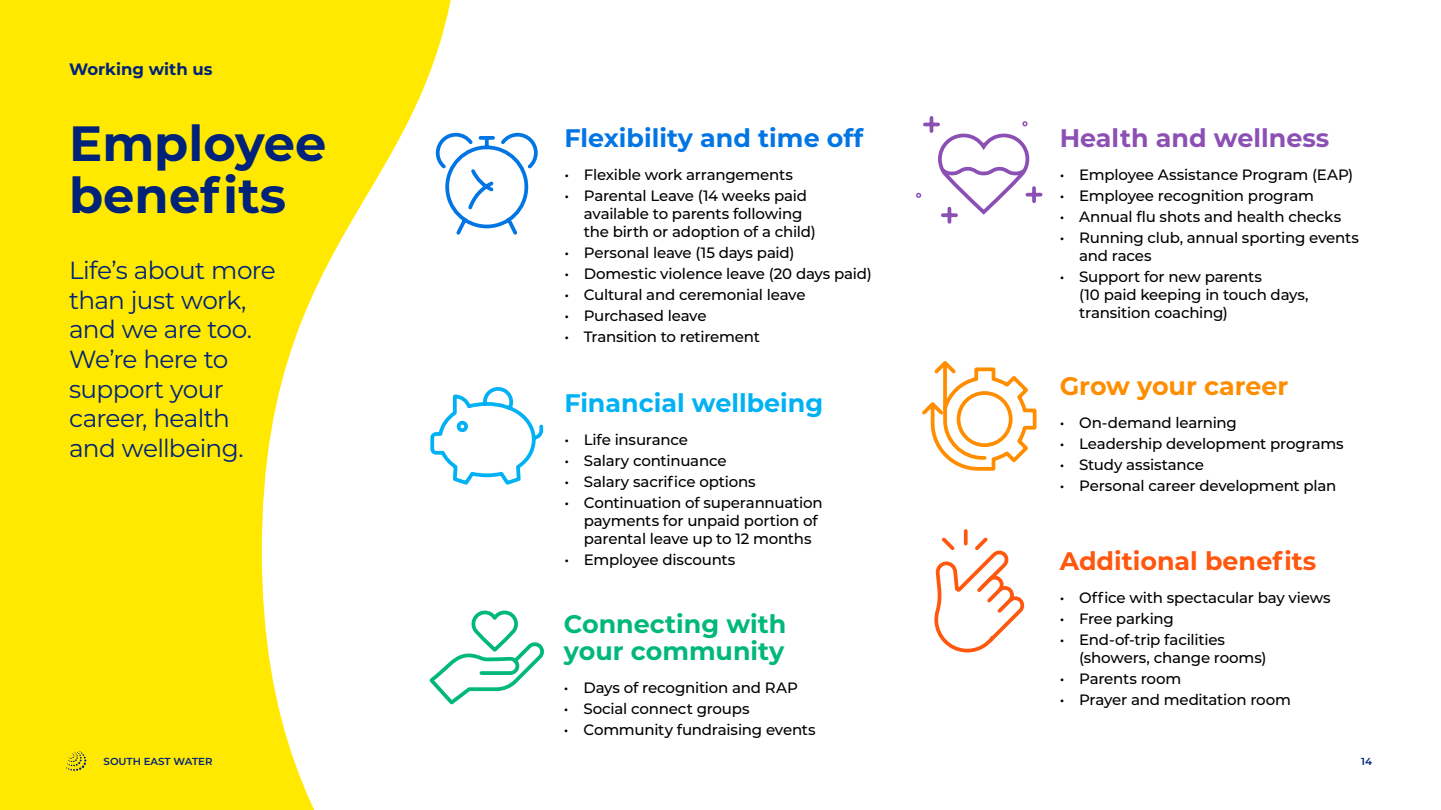
<style>
.page{position:relative;width:1441px;height:810px;background:#fff}
.page>*{position:absolute;margin:0;border:0;box-sizing:border-box;transform-origin:0 0}
.t1{font:700 49.5px/52.5px "Montserrat";color:#002379}
.t2{font:700 25.35px/26.8px "Montserrat";color:#00b77c}
.t3{font:700 25.35px "Montserrat";color:#0075e3}
.t4{font:700 25.35px "Montserrat";color:#ff570d}
.t5{font:700 25.35px "Montserrat";color:#00b1f4}
.t6{font:700 25.35px "Montserrat";color:#8c50b4}
.t7{font:700 25.35px "Montserrat";color:#ff8d00}
.t8{font:24.75px/29.7px "Montserrat";letter-spacing:-.025em;color:#002379}
.t9{font:700 16.5px "Montserrat";color:#002379}
.t10{font:500 15px/18px "Montserrat";letter-spacing:-.015em;color:#000}
.t11{font:600 10.2px "Montserrat";color:#002379}
</style>
<div class="page">
<svg style="left:0;top:0;width:451px;height:810px;fill:#ffe900"></svg>
<svg style="left:922px;top:361px;width:115px;height:110px"></svg>
<svg style="left:916px;top:116px;width:127px;height:108px"></svg>
<svg style="left:963px;top:531px;width:4px;height:3px"></svg>
<svg style="left:934px;top:534px;width:91px;height:119px"></svg>
<svg style="left:427px;top:609px;width:117px;height:99px"></svg>
<svg style="left:428px;top:385px;width:116px;height:102px"></svg>
<svg style="left:434px;top:131px;width:104px;height:107px"></svg>
<svg style="left:66px;top:751px;width:20px;height:20px"></svg>
<p class="t9" style="left:69px;top:57px;width:145px">Working with us</p>
<h1 class="t1" style="left:69px;top:114px;width:259px">Employee benefits</h1>
<h3 class="t8" style="left:69px;top:254px;width:208px">Life’s about more than just work, and we are too.<br>We’re here to support your career, health and wellbeing.</h3>
<h2 class="t3" style="left:564px;top:119px;width:300px">Flexibility and time off</h2>
<p class="t10" style="left:564px;top:165px;width:230px">• Flexible work arrangements</p>
<p class="t10" style="left:583px;top:186px;width:234px;text-indent:-19px">• Parental Leave (14 weeks paid available to parents following the birth or adoption of a child)</p>
<p class="t10" style="left:564px;top:243px;width:232px">• Personal leave (15 days paid)</p>
<p class="t10" style="left:564px;top:264px;width:309px">• Domestic violence leave (20 days paid)</p>
<p class="t10" style="left:564px;top:285px;width:243px">• Cultural and ceremonial leave</p>
<p class="t10" style="left:564px;top:306px;width:144px">• Purchased leave</p>
<p class="t10" style="left:564px;top:327px;width:197px">• Transition to retirement</p>
<h2 class="t5" style="left:564px;top:384px;width:260px">Financial wellbeing</h2>
<p class="t10" style="left:564px;top:430px;width:125px">• Life insurance</p>
<p class="t10" style="left:564px;top:451px;width:164px">• Salary continuance</p>
<p class="t10" style="left:564px;top:472px;width:193px">• Salary sacrifice options</p>
<p class="t10" style="left:583px;top:493px;width:240px;text-indent:-19px">• Continuation of superannuation payments for unpaid portion of parental leave up to 12 months</p>
<p class="t10" style="left:564px;top:550px;width:172px">• Employee discounts</p>
<h2 class="t2" style="left:564px;top:610px;width:224px">Connecting with your community</h2>
<p class="t10" style="left:564px;top:678px;width:235px">• Days of recognition and RAP</p>
<p class="t10" style="left:564px;top:699px;width:187px">• Social connect groups</p>
<p class="t10" style="left:564px;top:720px;width:253px">• Community fundraising events</p>
<h2 class="t6" style="left:1059px;top:119px;width:271px">Health and wellness</h2>
<p class="t10" style="left:1059px;top:165px;width:295px">• Employee Assistance Program (EAP)</p>
<p class="t10" style="left:1059px;top:186px;width:256px">• Employee recognition program</p>
<p class="t10" style="left:1059px;top:207px;width:283px">• Annual flu shots and health checks</p>
<p class="t10" style="left:1078px;top:228px;width:281px;text-indent:-19px">• Running club, annual sporting events and races</p>
<p class="t10" style="left:1078px;top:267px;width:231px;text-indent:-19px">• Support for new parents<br>(10 paid keeping in touch days, transition coaching)</p>
<h2 class="t7" style="left:1059px;top:367px;width:230px">Grow your career</h2>
<p class="t10" style="left:1059px;top:413px;width:179px">• On-demand learning</p>
<p class="t10" style="left:1059px;top:434px;width:285px">• Leadership development programs</p>
<p class="t10" style="left:1059px;top:455px;width:146px">• Study assistance</p>
<p class="t10" style="left:1059px;top:476px;width:278px">• Personal career development plan</p>
<h2 class="t4" style="left:1059px;top:543px;width:258px">Additional benefits</h2>
<p class="t10" style="left:1059px;top:588px;width:272px">• Office with spectacular bay views</p>
<p class="t10" style="left:1059px;top:609px;width:116px">• Free parking</p>
<p class="t10" style="left:1079px;top:630px;width:189px;text-indent:-19px">• End-of-trip facilities (showers, change rooms)</p>
<p class="t10" style="left:1059px;top:669px;width:123px">• Parents room</p>
<p class="t10" style="left:1059px;top:690px;width:233px">• Prayer and meditation room</p>
<p class="t11" style="left:104px;top:754px;width:110px">SOUTH EAST WATER</p>
<p class="t11" style="left:1360px;top:754px;width:12px">14</p>
</div>
